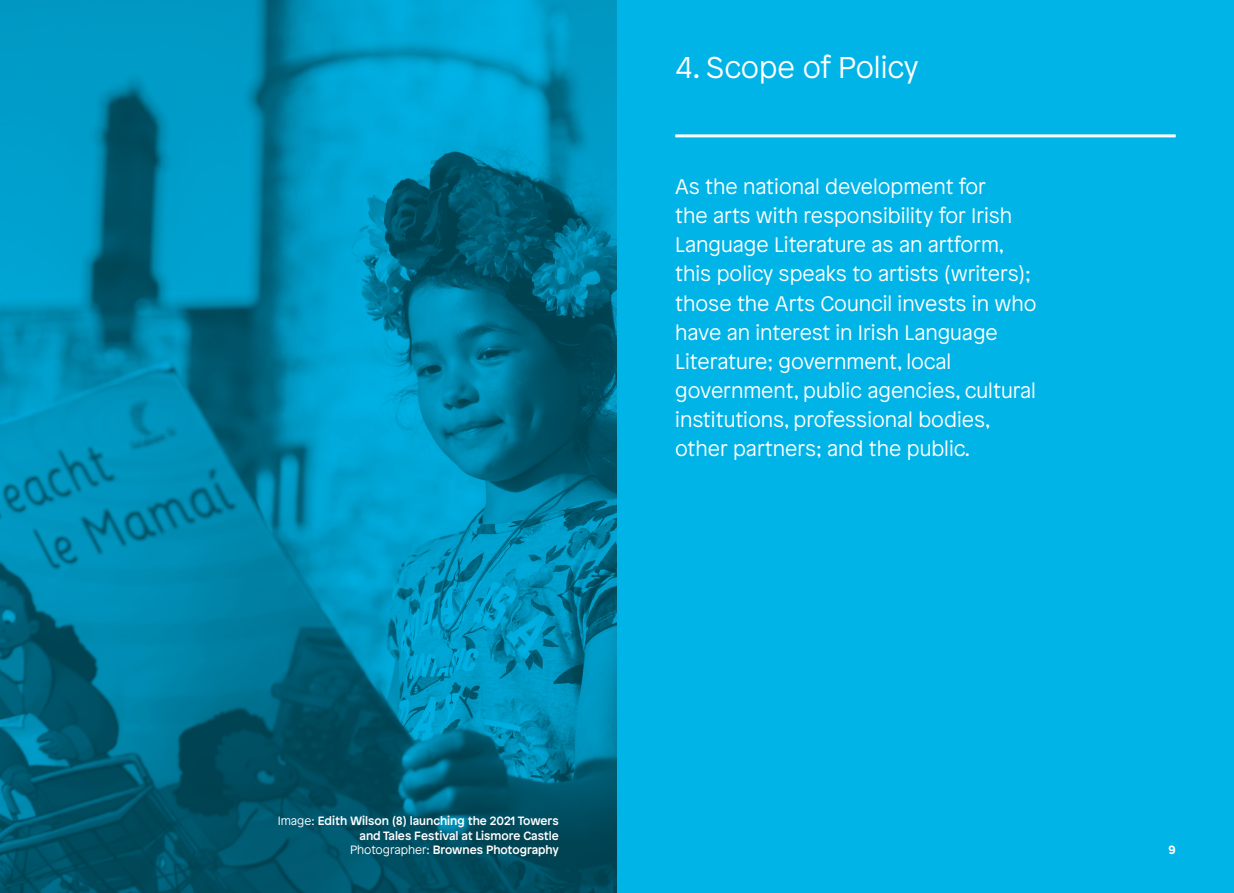
<style>
.page{position:relative;width:1234px;height:893px;background:#fff}
.page>*{position:absolute;margin:0;border:0;box-sizing:border-box;transform-origin:0 0}
.Chapter_Opening_Head{font:300 30px "Patron";color:#fff}
.Intro_Text{font:300 21px/29.1px "Patron";color:#fff}
.t1{font:500 12px/14.5px "Patron";color:#fff;text-align:right}
.t2{font:700 12px "Patron";color:#fff}
.s1{font-weight:300}
</style>
<div class="page">
<div style="left:0;top:0;width:1233px;height:893px;background:#00b4e7"></div>
<hr style="left:675px;top:134px;width:500px;height:3px;background:#fff">
<img style="left:0;top:0;width:617px;height:893px">
<p class="Chapter_Opening_Head" style="left:675px;top:46px;width:245px">4. Scope of Policy</p>
<p class="Intro_Text" style="left:675px;top:171px;width:362px">As the national development for<br>the arts with responsibility for Irish Language Literature as an artform, this policy speaks to artists (writers); those the Arts Council invests in who have an interest in Irish Language Literature; government, local government, public agencies, cultural institutions, professional bodies, other partners; and the public.</p>
<p class="t1" style="left:278px;top:813px;width:282px"><span class="s1">Image:</span> Edith Wilson (8) launching the 2021 Towers and Tales Festival at Lismore Castle</p>
<p class="t1" style="left:350px;top:842px;width:210px"><span class="s1">Photographer:</span> Brownes Photography</p>
<p class="t2" style="left:1168px;top:840px;width:9px">9</p>
</div>
